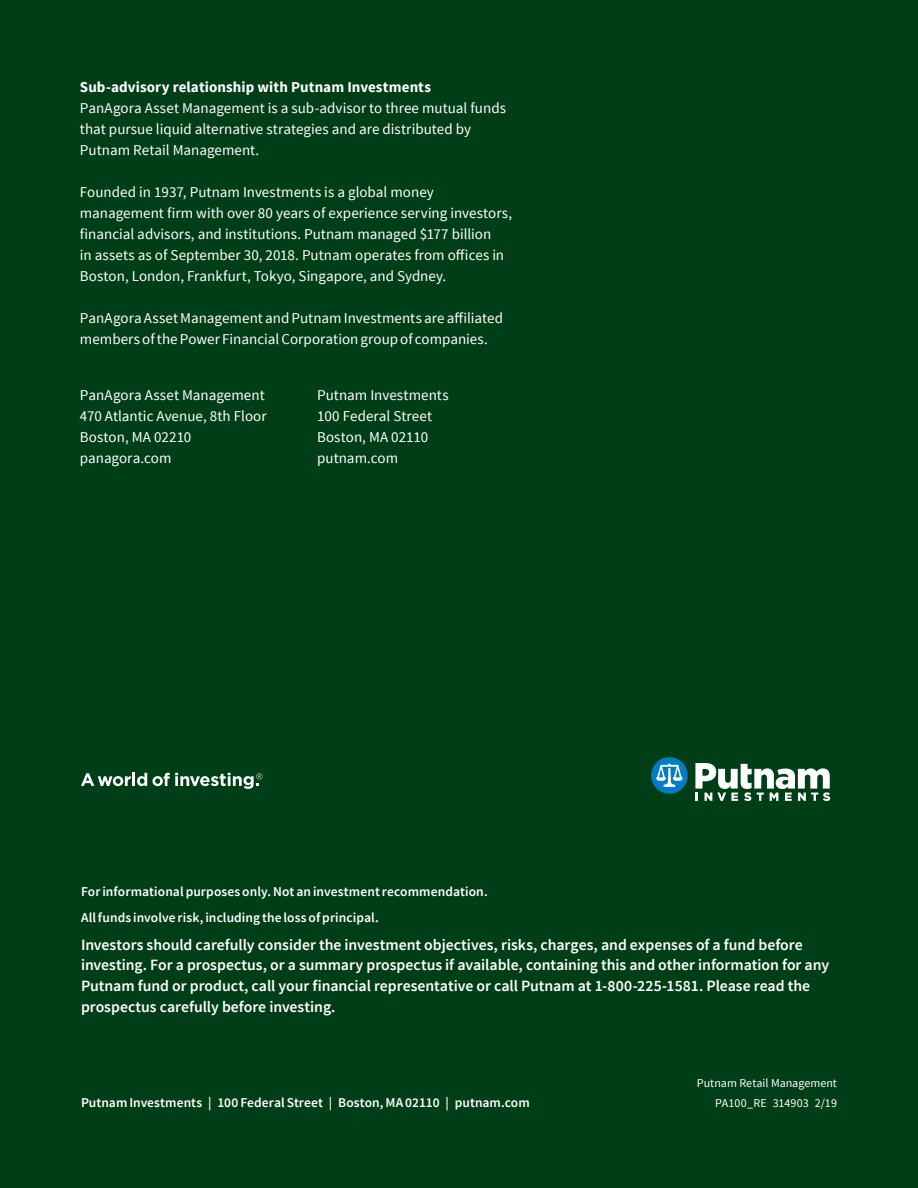
<style>
.page{position:relative;width:918px;height:1188px;background:#003e17}
.page>*{position:absolute;margin:0;border:0;box-sizing:border-box;transform-origin:0 0}
.Prospectus_language{font:600 15.75px/21px "Source Sans Pro";color:#fff}
.Back_cover_disclosur{font:15px/21px "Source Sans Pro";color:#fff}
.t1{font:700 15px "Source Sans Pro";letter-spacing:.005em;color:#fff}
.Back_cover_disclosur-2{font:600 13.5px "Source Sans Pro";letter-spacing:.005em;color:#fff}
.t2{font:12px "Source Sans Pro";color:#fff}
</style>
<div class="page">
<svg style="left:81px;top:773px;width:181px;height:16px"></svg>
<svg style="left:651px;top:757px;width:37px;height:37px"></svg>
<svg style="left:695px;top:763px;width:135px;height:38px"></svg>
<p class="t1" style="left:80px;top:78px;width:353px">Sub-advisory relationship with Putnam Investments</p>
<p class="Back_cover_disclosur" style="left:80px;top:98px;width:428px">PanAgora Asset Management is a sub-advisor to three mutual funds that pursue liquid alternative strategies and are distributed by<br>Putnam Retail Management.</p>
<p class="Back_cover_disclosur" style="left:80px;top:182px;width:434px">Founded in 1937, Putnam Investments is a global money management firm with over 80 years of experience serving investors, financial advisors, and institutions. Putnam managed $177 billion<br>in assets as of September 30, 2018. Putnam operates from offices in Boston, London, Frankfurt, Tokyo, Singapore, and Sydney.</p>
<p class="Back_cover_disclosur" style="left:80px;top:308px;width:425px">PanAgora Asset Management and Putnam Investments are affiliated members of the Power Financial Corporation group of companies.</p>
<p class="Back_cover_disclosur" style="left:80px;top:385px;width:188px">PanAgora Asset Management<br>470 Atlantic Avenue, 8th Floor<br>Boston, MA 02210 panagora.com</p>
<p class="Back_cover_disclosur" style="left:317px;top:385px;width:133px">Putnam Investments</p>
<p class="Back_cover_disclosur" style="left:317px;top:406px;width:117px">100 Federal Street</p>
<p class="Back_cover_disclosur" style="left:317px;top:427px;width:113px">Boston, MA 02110</p>
<p class="Back_cover_disclosur" style="left:317px;top:448px;width:83px">putnam.com</p>
<p class="Back_cover_disclosur-2" style="left:81px;top:882px;width:408px">For informational purposes only. Not an investment recommendation.</p>
<p class="Back_cover_disclosur-2" style="left:81px;top:909px;width:299px">All funds involve risk, including the loss of principal.</p>
<p class="Prospectus_language" style="left:81px;top:934px;width:750px">Investors should carefully consider the investment objectives, risks, charges, and expenses of a fund before investing. For a prospectus, or a summary prospectus if available, containing this and other information for any Putnam fund or product, call your financial representative or call Putnam at 1-800-225-1581. Please read the prospectus carefully before investing.</p>
<p class="t2" style="left:697px;top:1075px;width:142px">Putnam Retail Management</p>
<p class="Back_cover_disclosur-2" style="left:81px;top:1094px;width:450px">Putnam Investments | 100 Federal Street | Boston, MA 02110 | putnam.com</p>
<p class="t2" style="left:715px;top:1096px;width:123px">PA100_RE 314903 2/19</p>
</div>
